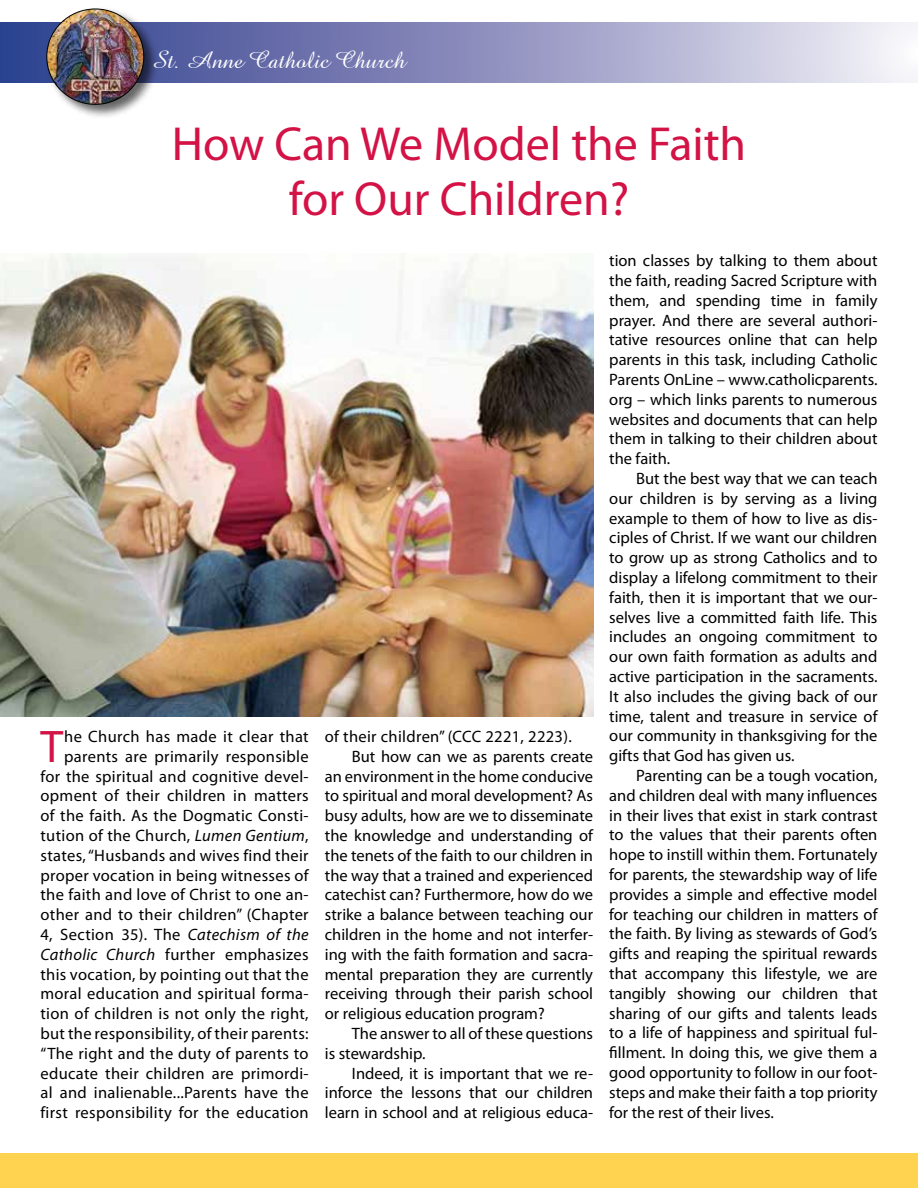
<style>
.page{position:relative;width:918px;height:1188px;background:#fff}
.page>*{position:absolute;margin:0;border:0;box-sizing:border-box;transform-origin:0 0}
.t1{font:48px/55.5px "Myriad Pro";color:#d31245;text-align:center}
.t2{font:45.9px "Myriad Pro";color:#d31245}
.t3{font:25.5px "Amaze Normal";color:#fff}
.t4{font:16.5px/19.8px "Myriad Pro";color:#000;text-align:justify}
.t5{font:16.5px/19.8px "Myriad Pro";letter-spacing:.02em;color:#000;text-align:right}
.s1{font-style:italic}
</style>
<div class="page">
<div style="left:0;top:1154px;width:918px;height:34px;background:#ffd24f"></div>
<svg style="left:0;top:23px;width:918px;height:59px;background:#979ac4"></svg>
<div style="left:45px;top:7px;width:114px;height:112px;background:#000;opacity:.6"></div>
<img style="left:47px;top:9px;width:97px;height:95px">
<img style="left:0;top:254px;width:593px;height:462px">
<h3 class="t3" style="left:151px;top:43px;width:256px">St. Anne Catholic Church</h3>
<h1 class="t1" style="left:172px;top:115px;width:576px">How Can We Model the Faith for Our Children?</h1>
<p class="t5" style="left:41px;top:726px;width:270px">he Church has made it clear that parents are primarily responsible for the spiritual and cognitive devel&shy;opment of their children in matters of the faith. As the Dogmatic Consti&shy;tution of the Church, <span class="s1">Lumen Gentium</span>, states, “Husbands and wives find their proper vocation in being witnesses of the faith and love of Christ to one an&shy;other and to their children” (Chapter 4, Section 35). The <span class="s1">Catechism of the Catholic Church</span> further emphasizes this vocation, by pointing out that the moral education and spiritual forma&shy;tion of children is not only the right, but the responsibility, of their parents: “The right and the duty of parents to educate their children are primordi&shy;al and inalienable...Parents have the first responsibility for the education</p>
<p class="t5" style="left:325px;top:726px;width:248px">of their children” (CCC 2221, 2223).</p>
<h2 class="t2" style="left:40px;top:718px;width:24px">T</h2>
<p class="t4" style="left:352px;top:746px;width:243px">But how can we as parents create</p>
<p class="t4" style="left:325px;top:766px;width:270px">an environment in the home conducive</p>
<p class="t4" style="left:325px;top:786px;width:270px">to spiritual and moral development? As</p>
<p class="t4" style="left:325px;top:805px;width:270px">busy adults, how are we to disseminate</p>
<p class="t4" style="left:325px;top:825px;width:270px">the knowledge and understanding of</p>
<p class="t4" style="left:325px;top:845px;width:270px">the tenets of the faith to our children in</p>
<p class="t4" style="left:325px;top:865px;width:270px">the way that a trained and experienced</p>
<p class="t4" style="left:325px;top:885px;width:270px">catechist can? Furthermore, how do we</p>
<p class="t4" style="left:325px;top:904px;width:270px">strike a balance between teaching our</p>
<p class="t4" style="left:325px;top:924px;width:270px">children in the home and not interfer-</p>
<p class="t4" style="left:325px;top:944px;width:270px">ing with the faith formation and sacra-</p>
<p class="t4" style="left:325px;top:964px;width:270px">mental preparation they are currently</p>
<p class="t4" style="left:325px;top:984px;width:270px">receiving through their parish school</p>
<p class="t4" style="left:325px;top:1003px;width:221px">or religious education program?</p>
<p class="t4" style="left:352px;top:1023px;width:243px">The answer to all of these questions</p>
<p class="t4" style="left:325px;top:1043px;width:102px">is stewardship.</p>
<p class="t4" style="left:352px;top:1063px;width:243px">Indeed, it is important that we re-</p>
<p class="t4" style="left:325px;top:1083px;width:270px">inforce the lessons that our children</p>
<p class="t4" style="left:325px;top:1102px;width:270px">learn in school and at religious educa-</p>
<p class="t4" style="left:609px;top:250px;width:270px">tion classes by talking to them about the faith, reading Sacred Scripture with them, and spending time in family prayer. And there are several authori&shy;tative resources online that can help parents in this task, including Catholic Parents OnLine – www.catholicparents. org – which links parents to numerous websites and documents that can help them in talking to their children about the faith.</p>
<p class="t4" style="left:609px;top:468px;width:270px;text-indent:27px">But the best way that we can teach our children is by serving as a living example to them of how to live as dis&shy;ciples of Christ. If we want our children to grow up as strong Catholics and to display a lifelong commitment to their faith, then it is important that we our&shy;selves live a committed faith life. This includes an ongoing commitment to our own faith formation as adults and active participation in the sacraments.<br>It also includes the giving back of our time, talent and treasure in service of our community in thanksgiving for the gifts that God has given us.</p>
<p class="t4" style="left:609px;top:765px;width:270px;text-indent:27px">Parenting can be a tough vocation, and children deal with many influences in their lives that exist in stark contrast to the values that their parents often hope to instill within them. Fortunately for parents, the stewardship way of life provides a simple and effective model for teaching our children in matters of the faith. By living as stewards of God’s gifts and reaping the spiritual rewards that accompany this lifestyle, we are tangibly showing our children that sharing of our gifts and talents leads to a life of happiness and spiritual ful&shy;fillment. In doing this, we give them a good opportunity to follow in our foot&shy;steps and make their faith a top priority for the rest of their lives.</p>
</div>
